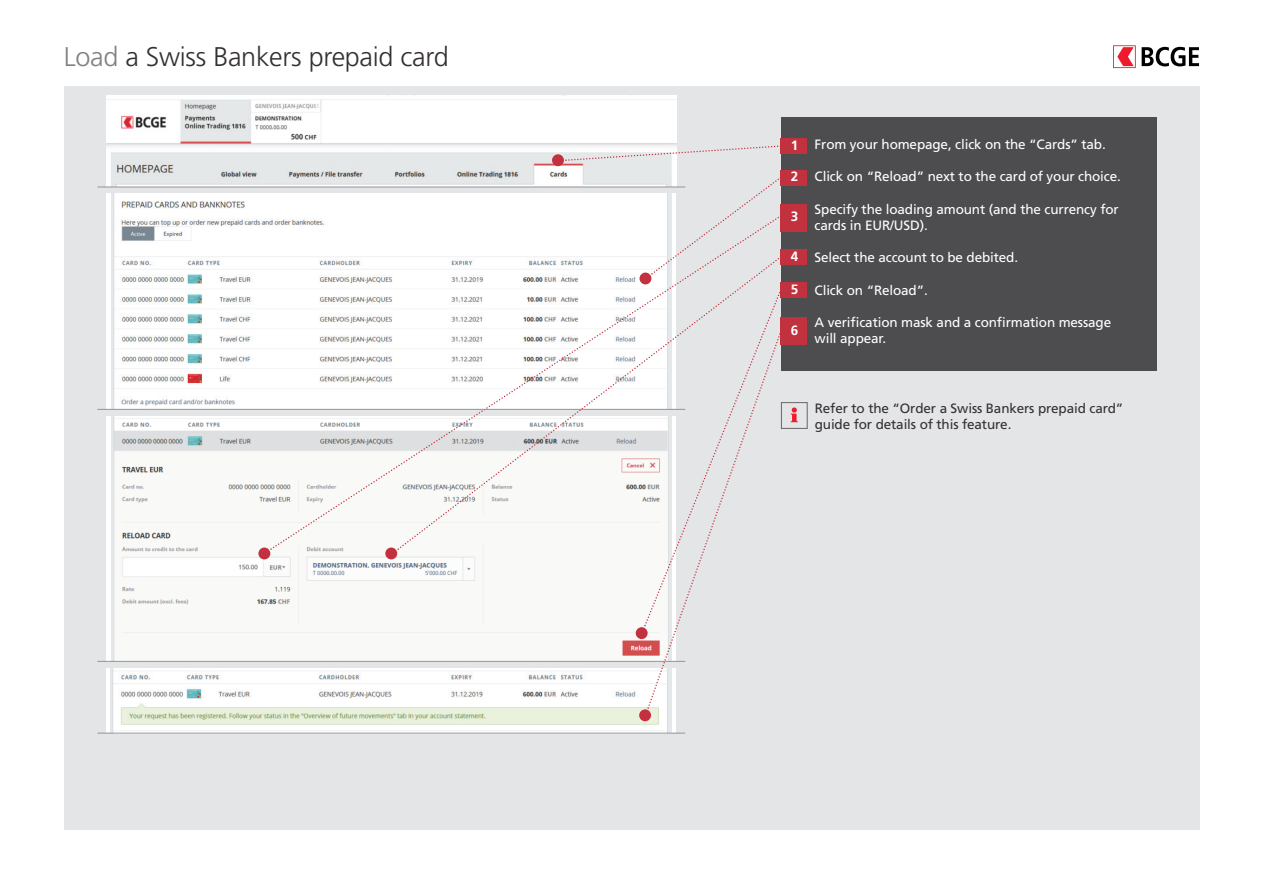
<style>
.page{position:relative;width:1263px;height:893px;background:#fff}
.page>*{position:absolute;margin:0;border:0;box-sizing:border-box;transform-origin:0 0}
.t1{font:300 27px "Frutiger LT Std";letter-spacing:-.01em;color:#343032}
.t2{font:13.5px/16.2px "Frutiger LT Std";letter-spacing:-.01em;color:#fff}
.t3{font:13.5px/16.2px "Frutiger LT Std";letter-spacing:-.01em;color:#343032}
.t4{font:700 13.5px "Frutiger LT Std";color:#fff}
.s1{color:#808185}
</style>
<div class="page">
<div style="left:64px;top:86px;width:1135px;height:744px;background:#e4e5e7"></div>
<img style="left:106px;top:96px;width:570px;height:91px">
<img style="left:114px;top:194px;width:536px;height:214px">
<img style="left:113px;top:416px;width:533px;height:245px">
<hr style="left:97px;top:187px;width:588px;height:1px;background:#949498">
<svg style="left:1113px;top:45px;width:86px;height:23px"></svg>
<div style="left:552px;top:154px;width:12px;height:12px;background:#c2313e;border-radius:50%"></div>
<svg style="left:564px;top:145px;width:217px;height:17px"></svg>
<svg style="left:269px;top:215px;width:381px;height:336px;background:#f7f7f6"></svg>
<div style="left:258px;top:547px;width:12px;height:12px;background:#c2313e;border-radius:50%"></div>
<div style="left:385px;top:547px;width:12px;height:12px;background:#c2313e;border-radius:50%"></div>
<div style="left:636px;top:627px;width:12px;height:12px;background:#c2313e;border-radius:50%"></div>
<svg style="left:396px;top:256px;width:385px;height:295px;background:#f5f4f4"></svg>
<svg style="left:650px;top:176px;width:131px;height:100px"></svg>
<svg style="left:643px;top:289px;width:138px;height:338px"></svg>
<hr style="left:97px;top:409px;width:588px;height:1px;background:#949498">
<hr style="left:97px;top:661px;width:588px;height:1px;background:#949498">
<img style="left:111px;top:668px;width:561px;height:65px">
<hr style="left:97px;top:733px;width:588px;height:1px;background:#949498">
<div style="left:781px;top:117px;width:376px;height:254px;background:#4d4d50"></div>
<div style="left:781px;top:204px;width:26px;height:28px;background:#c2313e"></div>
<div style="left:781px;top:249px;width:26px;height:16px;background:#c2313e"></div>
<div style="left:781px;top:170px;width:26px;height:15px;background:#c2313e"></div>
<div style="left:781px;top:138px;width:26px;height:16px;background:#c2313e"></div>
<div style="left:781px;top:282px;width:26px;height:16px;background:#c2313e"></div>
<div style="left:781px;top:317px;width:26px;height:28px;background:#c2313e"></div>
<div style="left:781px;top:402px;width:26px;height:27px;border:1px solid #67676a"></div>
<svg style="left:791px;top:407px;width:7px;height:15px"></svg>
<div style="left:639px;top:709px;width:12px;height:12px;background:#c2313e;border-radius:50%"></div>
<svg style="left:646px;top:331px;width:136px;height:379px"></svg>
<h1 class="t1" style="left:64px;top:41px;width:386px"><span class="s1">Load</span> a Swiss Bankers prepaid card</h1>
<p class="t4" style="left:791px;top:137px;width:9px">1</p>
<p class="t4" style="left:791px;top:169px;width:9px">2</p>
<p class="t4" style="left:791px;top:208px;width:9px">3</p>
<p class="t4" style="left:791px;top:248px;width:9px">4</p>
<p class="t4" style="left:791px;top:281px;width:9px">5</p>
<p class="t4" style="left:791px;top:322px;width:9px">6</p>
<p class="t2" style="left:815px;top:137px;width:293px">From your homepage, click on the “Cards” tab.</p>
<p class="t2" style="left:815px;top:169px;width:308px">Click on “Reload” next to the card of your choice.</p>
<p class="t2" style="left:815px;top:202px;width:306px">Specify the loading amount (and the currency for cards in EUR/USD).</p>
<p class="t2" style="left:815px;top:250px;width:205px">Select the account to be debited.</p>
<p class="t2" style="left:815px;top:283px;width:115px">Click on “Reload”.</p>
<p class="t2" style="left:815px;top:315px;width:298px">A verification mask and a confirmation message will appear.</p>
<p class="t3" style="left:815px;top:400px;width:310px">Refer to the “Order a Swiss Bankers prepaid card” guide for details of this feature.</p>
</div>
